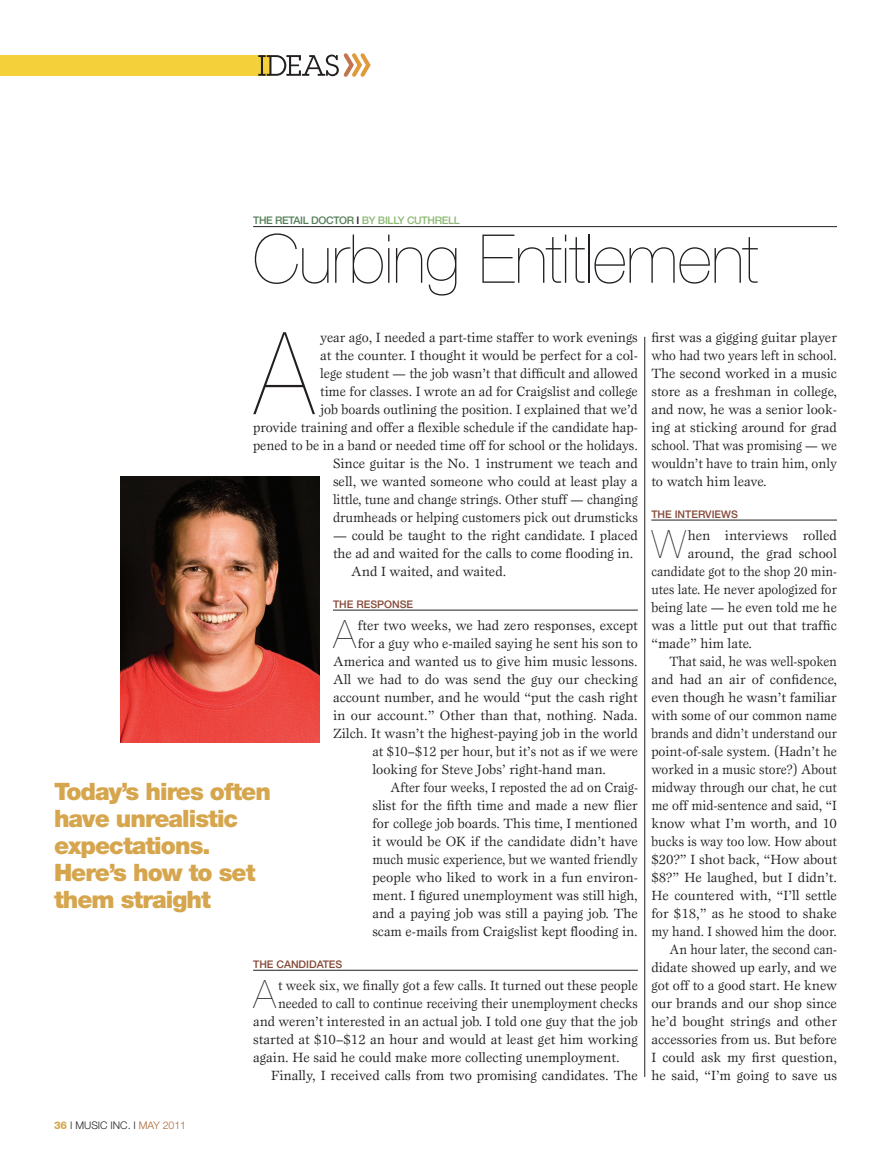
<style>
.page{position:relative;width:891px;height:1175px;background:#fff}
.page>*{position:absolute;margin:0;border:0;box-sizing:border-box;transform-origin:0 0}
.t1{font:200 114.75px "Helvetica Neue";color:#231f20;scale:.9 1}
.t2{font:200 67.5px "Helvetica Neue";letter-spacing:-.01em;color:#231f20}
.t3{font:200 39.15px "Helvetica Neue";color:#231f20}
.t4{font:900 24px/27px "Helvetica Neue";letter-spacing:-.04em;color:#d6a64e}
.t5{font:13.8px/18px "Esprit";color:#231f20;text-align:right}
.t6{font:13.8px "Esprit";color:#231f20;scale:.93 1}
.t7{font:13.8px "Esprit";color:#231f20;scale:.96 1}
.t8{font:13.8px "Esprit";color:#231f20;scale:.94 1}
.t9{font:13.8px "Esprit";color:#231f20;scale:.95 1}
.t10{font:13.8px "Esprit";color:#231f20;scale:.92 1}
.t11{font:500 10.5px "Helvetica Neue";color:#844937}
.t12{font:500 10.5px "Helvetica Neue";letter-spacing:-.03em;color:#548058}
.t13{font:300 10.5px "Helvetica Neue";color:#231f20}
.s1{color:#231f20}
.s2{color:#8eb974}
.s3{font-weight:800;color:#d6a64e}
.s4{color:#ac6533}
</style>
<div class="page">
<div style="left:0;top:55px;width:270px;height:21px;background:#f4d03b"></div>
<svg style="left:258px;top:53px;width:113px;height:24px"></svg>
<hr style="left:333px;top:610px;width:305px;height:1px;background:#231f20">
<hr style="left:253px;top:970px;width:385px;height:1px;background:#231f20">
<hr style="left:651px;top:520px;width:186px;height:1px;background:#231f20">
<hr style="left:253px;top:226px;width:584px;height:1px;background:#231f20">
<hr style="left:645px;top:337px;width:1px;height:739px;background:#231f20">
<img style="left:120px;top:476px;width:200px;height:266px">
<p class="t12" style="left:253px;top:214px;width:208px">THE RETAIL DOCTOR <span class="s1">I</span> <span class="s2">BY BILLY CUTHRELL</span></p>
<h2 class="t2" style="left:253px;top:220px;width:507px">Curbing Entitlement</h2>
<p class="t5" style="left:253px;top:328px;width:386px">year ago, I needed a part-time staffer to work evenings<br>at the counter. I thought it would be perfect for a col-<br>lege student — the job wasn’t that difficult and allowed<br>time for classes. I wrote an ad for Craigslist and college<br>job boards outlining the position. I explained that we’d<br>provide training and offer a flexible schedule if the candidate hap&shy;pened to be in a band or needed time off for school or the holidays.<br>Since guitar is the No. 1 instrument we teach and<br>sell, we wanted someone who could at least play a<br>little, tune and change strings. Other stuff — changing<br>drumheads or helping customers pick out drumsticks</p>
<p class="t5" style="left:333px;top:526px;width:306px">— could be taught to the right candidate. I placed</p>
<p class="t5" style="left:333px;top:544px;width:302px">the ad and waited for the calls to come flooding in.</p>
<p class="t5" style="left:351px;top:562px;width:157px">And I waited, and waited.</p>
<p class="t11" style="left:333px;top:598px;width:82px">THE RESPONSE</p>
<h3 class="t3" style="left:333px;top:612px;width:24px">A</h3>
<p class="t5" style="left:358px;top:616px;width:281px">fter two weeks, we had zero responses, except</p>
<h1 class="t1" style="left:254px;top:307px;width:67px">A</h1>
<p class="t5" style="left:358px;top:634px;width:281px">for a guy who e-mailed saying he sent his son to</p>
<p class="t5" style="left:333px;top:652px;width:306px">America and wanted us to give him music lessons.</p>
<p class="t5" style="left:333px;top:670px;width:306px">All we had to do was send the guy our checking</p>
<p class="t5" style="left:333px;top:688px;width:306px">account number, and he would “put the cash right</p>
<p class="t5" style="left:333px;top:706px;width:306px">in our account.” Other than that, nothing. Nada.</p>
<p class="t5" style="left:333px;top:724px;width:306px">Zilch. It wasn’t the highest-paying job in the world</p>
<p class="t7" style="left:372px;top:743px;width:278px">at $10–$12 per hour, but it’s not as if we were</p>
<p class="t5" style="left:372px;top:760px;width:235px">looking for Steve Jobs’ right-hand man.</p>
<p class="t6" style="left:390px;top:779px;width:268px">After four weeks, I reposted the ad on Craig-</p>
<p class="t5" style="left:372px;top:796px;width:267px">slist for the fifth time and made a new flier</p>
<p class="t5" style="left:372px;top:814px;width:267px">for college job boards. This time, I mentioned</p>
<p class="t5" style="left:372px;top:832px;width:267px">it would be OK if the candidate didn’t have</p>
<p class="t6" style="left:372px;top:851px;width:287px">much music experience, but we wanted friendly</p>
<p class="t5" style="left:372px;top:868px;width:267px">people who liked to work in a fun environ-</p>
<p class="t5" style="left:372px;top:886px;width:267px">ment. I figured unemployment was still high,</p>
<p class="t5" style="left:372px;top:904px;width:267px">and a paying job was still a paying job. The</p>
<p class="t5" style="left:372px;top:922px;width:267px">scam e-mails from Craigslist kept flooding in.</p>
<p class="t11" style="left:253px;top:958px;width:91px">THE CANDIDATES</p>
<h3 class="t3" style="left:254px;top:972px;width:24px">A</h3>
<p class="t7" style="left:278px;top:977px;width:376px">t week six, we finally got a few calls. It turned out these people</p>
<h3 class="t4" style="left:54px;top:778px;width:219px">Today’s hires often have unrealistic expectations.<br>Here’s how to set them straight</h3>
<p class="t8" style="left:278px;top:995px;width:384px">needed to call to continue receiving their unemployment checks</p>
<p class="t5" style="left:253px;top:1012px;width:386px">and weren’t interested in an actual job. I told one guy that the job</p>
<p class="t5" style="left:253px;top:1030px;width:386px">started at $10–$12 an hour and would at least get him working</p>
<p class="t5" style="left:253px;top:1048px;width:368px">again. He said he could make more collecting unemployment.</p>
<p class="t5" style="left:271px;top:1066px;width:368px">Finally, I received calls from two promising candidates. The</p>
<p class="t5" style="left:651px;top:328px;width:187px;text-align:justify">first was a gigging guitar player who had two years left in school.<br>The second worked in a music store as a freshman in college, and now, he was a senior look&shy;ing at sticking around for grad school. That was promising — we wouldn’t have to train him, only to watch him leave.</p>
<p class="t11" style="left:651px;top:508px;width:88px">THE INTERVIEWS</p>
<h3 class="t3" style="left:652px;top:522px;width:36px">W</h3>
<p class="t5" style="left:688px;top:526px;width:151px">hen interviews rolled</p>
<p class="t5" style="left:688px;top:544px;width:151px">around, the grad school</p>
<p class="t6" style="left:651px;top:563px;width:201px">candidate got to the shop 20 min-</p>
<p class="t6" style="left:651px;top:581px;width:201px">utes late. He never apologized for</p>
<p class="t5" style="left:651px;top:598px;width:187px">being late — he even told me he</p>
<p class="t5" style="left:651px;top:616px;width:187px">was a little put out that traffic</p>
<p class="t5" style="left:651px;top:634px;width:102px">“made” him late.</p>
<p class="t6" style="left:669px;top:653px;width:182px">That said, he was well-spoken</p>
<p class="t5" style="left:651px;top:670px;width:187px">and had an air of confidence,</p>
<p class="t5" style="left:651px;top:688px;width:187px">even though he wasn’t familiar</p>
<p class="t7" style="left:651px;top:707px;width:195px">with some of our common name</p>
<p class="t10" style="left:651px;top:725px;width:203px">brands and didn’t understand our</p>
<p class="t5" style="left:651px;top:742px;width:187px">point-of-sale system. (Hadn’t he</p>
<p class="t9" style="left:651px;top:761px;width:197px">worked in a music store?) About</p>
<p class="t9" style="left:651px;top:779px;width:197px">midway through our chat, he cut</p>
<p class="t7" style="left:651px;top:797px;width:195px">me off mid-sentence and said, “I</p>
<p class="t5" style="left:651px;top:814px;width:187px">know what I’m worth, and 10</p>
<p class="t8" style="left:651px;top:833px;width:199px">bucks is way too low. How about</p>
<p class="t5" style="left:651px;top:850px;width:187px">$20?” I shot back, “How about</p>
<p class="t5" style="left:651px;top:868px;width:187px">$8?” He laughed, but I didn’t.</p>
<p class="t5" style="left:651px;top:886px;width:187px">He countered with, “I’ll settle</p>
<p class="t5" style="left:651px;top:904px;width:187px">for $18,” as he stood to shake</p>
<p class="t8" style="left:651px;top:923px;width:199px">my hand. I showed him the door.</p>
<p class="t6" style="left:669px;top:941px;width:182px">An hour later, the second can-</p>
<p class="t5" style="left:651px;top:958px;width:187px">didate showed up early, and we</p>
<p class="t5" style="left:651px;top:976px;width:187px">got off to a good start. He knew</p>
<p class="t5" style="left:651px;top:994px;width:187px">our brands and our shop since</p>
<p class="t5" style="left:651px;top:1012px;width:187px">he’d bought strings and other</p>
<p class="t5" style="left:651px;top:1030px;width:187px">accessories from us. But before</p>
<p class="t5" style="left:651px;top:1048px;width:187px">I could ask my first question,</p>
<p class="t5" style="left:651px;top:1066px;width:187px">he said, “I’m going to save us</p>
<p class="t13" style="left:54px;top:1119px;width:134px"><span class="s3">36</span> I MUSIC INC. I <span class="s4">MAY 2011</span></p>
</div>
